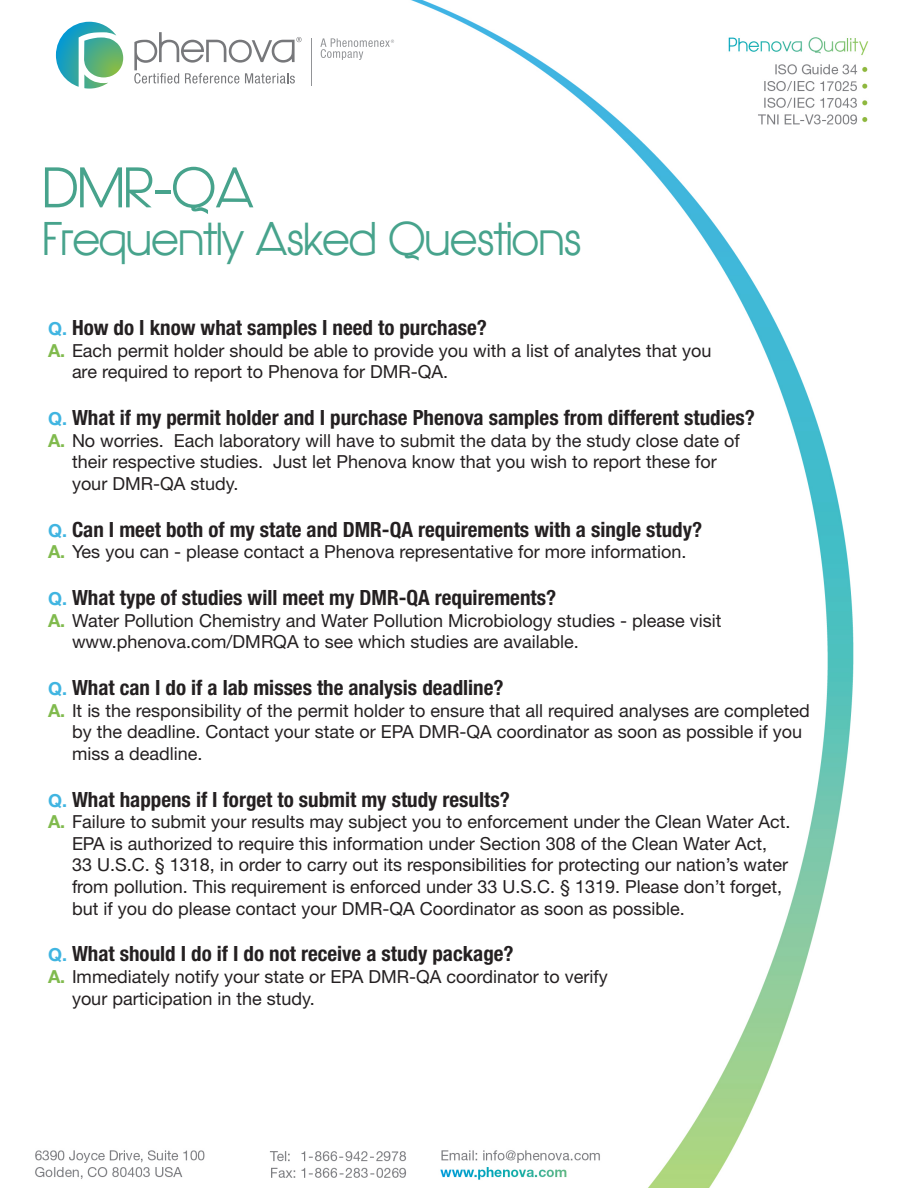
<style>
.page{position:relative;width:918px;height:1188px;background:#fff}
.page>*{position:absolute;margin:0;border:0;box-sizing:border-box;transform-origin:0 0}
.t1{font:700 54px "Hasteristico";color:#47a38c}
.t2{font:700 45px "Hasteristico";color:#47a38c}
.t3{font:700 condensed 21px "Helvetica Neue LT Std";color:#242021}
.t4{font:18px "Helvetica Neue LT Std";color:#242021}
.s1{font-stretch:normal;font-size:18px;color:#40b5e1}
.s2{font-weight:700;color:#80ba4d}
</style>
<div class="page">
<img style="left:35px;top:0;width:834px;height:1187px">
<div style="left:0;top:13px;width:429px;height:101px;background:#fff"></div>
<hr style="left:311px;top:38px;width:1px;height:47px;background:#929497">
<svg style="left:56px;top:22px;width:67px;height:67px"></svg>
<svg style="left:320px;top:38px;width:74px;height:22px"></svg>
<svg style="left:134px;top:32px;width:168px;height:52px"></svg>
<p class="t1" style="left:44px;top:156px;width:212px">DMR-QA</p>
<p class="t2" style="left:44px;top:213px;width:539px">Frequently Asked Questions</p>
<p class="t3" style="left:48px;top:315px;width:440px"><span class="s1">Q.</span> How do I know what samples I need to purchase?</p>
<p class="t4" style="left:48px;top:339px;width:665px"><span class="s2">A.</span> Each permit holder should be able to provide you with a list of analytes that you</p>
<p class="t4" style="left:72px;top:361px;width:378px">are required to report to Phenova for DMR-QA.</p>
<p class="t3" style="left:48px;top:405px;width:708px"><span class="s1">Q.</span> What if my permit holder and I purchase Phenova samples from different studies?</p>
<p class="t4" style="left:48px;top:429px;width:693px"><span class="s2">A.</span> No worries. Each laboratory will have to submit the data by the study close date of</p>
<p class="t4" style="left:72px;top:451px;width:646px">their respective studies. Just let Phenova know that you wish to report these for</p>
<p class="t4" style="left:72px;top:473px;width:168px">your DMR-QA study.</p>
<p class="t3" style="left:48px;top:516px;width:656px"><span class="s1">Q.</span> Can I meet both of my state and DMR-QA requirements with a single study?</p>
<p class="t4" style="left:48px;top:541px;width:640px"><span class="s2">A.</span> Yes you can - please contact a Phenova representative for more information.</p>
<p class="t3" style="left:48px;top:585px;width:510px"><span class="s1">Q.</span> What type of studies will meet my DMR-QA requirements?</p>
<p class="t4" style="left:48px;top:609px;width:675px"><span class="s2">A.</span> Water Pollution Chemistry and Water Pollution Microbiology studies - please visit</p>
<p class="t4" style="left:72px;top:631px;width:508px">www.phenova.com/DMRQA to see which studies are available.</p>
<p class="t3" style="left:48px;top:675px;width:457px"><span class="s1">Q.</span> What can I do if a lab misses the analysis deadline?</p>
<p class="t4" style="left:48px;top:699px;width:763px"><span class="s2">A.</span> It is the responsibility of the permit holder to ensure that all required analyses are completed</p>
<p class="t4" style="left:72px;top:721px;width:732px">by the deadline. Contact your state or EPA DMR-QA coordinator as soon as possible if you</p>
<p class="t4" style="left:72px;top:743px;width:132px">miss a deadline.</p>
<p class="t3" style="left:48px;top:786px;width:463px"><span class="s1">Q.</span> What happens if I forget to submit my study results?</p>
<p class="t4" style="left:48px;top:811px;width:744px"><span class="s2">A.</span> Failure to submit your results may subject you to enforcement under the Clean Water Act.</p>
<p class="t4" style="left:72px;top:833px;width:697px">EPA is authorized to require this information under Section 308 of the Clean Water Act,</p>
<p class="t4" style="left:72px;top:854px;width:718px">33 U.S.C. § 1318, in order to carry out its responsibilities for protecting our nation’s water</p>
<p class="t4" style="left:72px;top:876px;width:712px">from pollution. This requirement is enforced under 33 U.S.C. § 1319. Please don’t forget,</p>
<p class="t4" style="left:72px;top:897px;width:614px">but if you do please contact your DMR-QA Coordinator as soon as possible.</p>
<p class="t3" style="left:48px;top:941px;width:467px"><span class="s1">Q.</span> What should I do if I do not receive a study package?</p>
<p class="t4" style="left:48px;top:966px;width:561px"><span class="s2">A.</span> Immediately notify your state or EPA DMR-QA coordinator to verify</p>
<p class="t4" style="left:72px;top:987px;width:244px">your participation in the study.</p>
</div>
